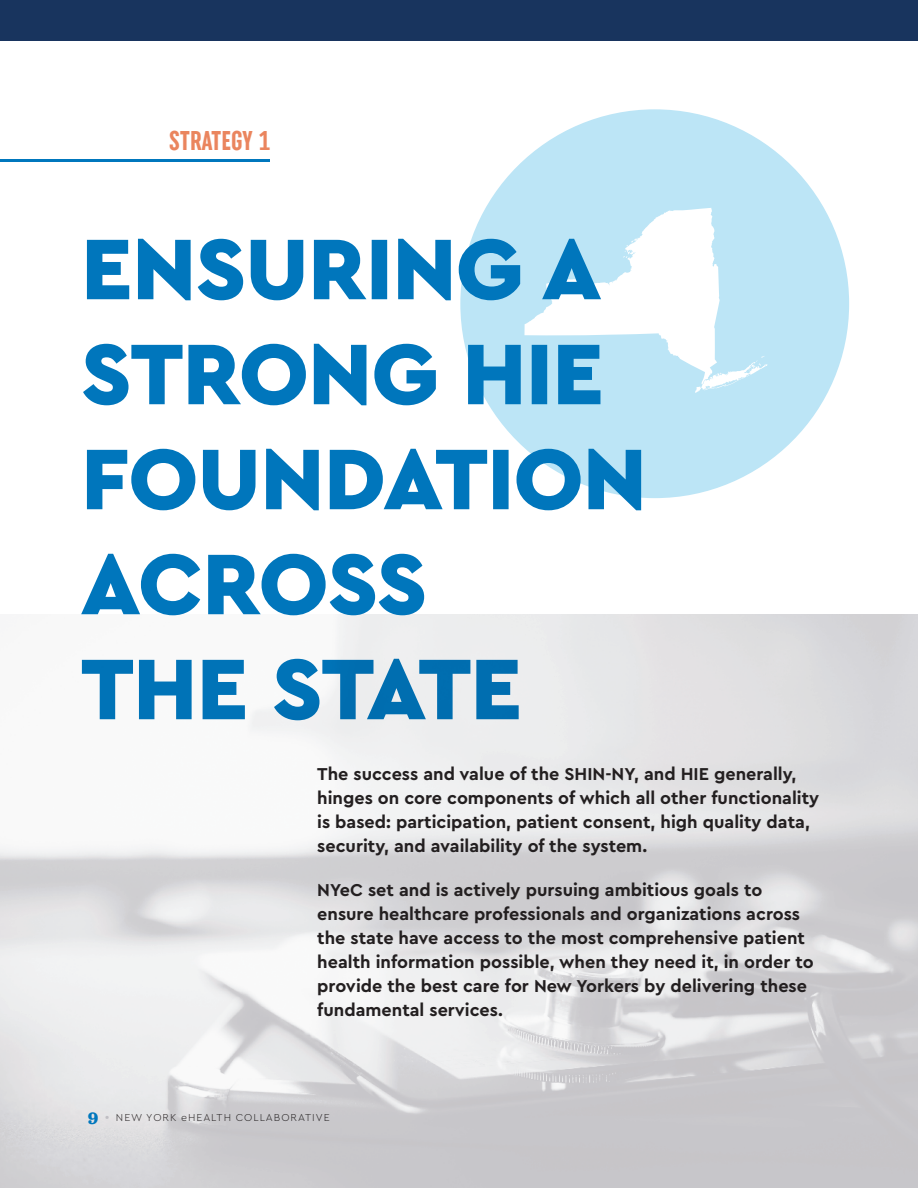
<style>
.page{position:relative;width:918px;height:1188px;background:#fff}
.page>*{position:absolute;margin:0;border:0;box-sizing:border-box;transform-origin:0 0}
.t1{font:27px "Uniform Extra Condensed 3";letter-spacing:.01em;color:#ea855e}
.t2{font:700 18px/24px "Cera GR";color:#231f20}
.t3{font:300 10.5px "Cera GR";letter-spacing:.095em;color:#231f20}
.s1{font-family:"Sentinel";font-weight:900;font-size:18px;color:#0077bd}
.s2{font-size:13.5px;color:#bfbec3}
</style>
<div class="page">
<div style="left:0;top:0;width:918px;height:40px;background:#18345e"></div>
<hr style="left:0;top:159px;width:270px;height:3px;background:#0077bd">
<div style="left:460px;top:109px;width:389px;height:389px;background:#bce5f6;border-radius:50%"></div>
<svg style="left:569px;top:208px;width:198px;height:185px"></svg>
<svg style="left:81px;top:239px;width:560px;height:376px"></svg>
<svg style="left:82px;top:659px;width:437px;height:61px"></svg>
<h1 class="t1" style="left:169px;top:125px;width:102px">STRATEGY 1</h1>
<p class="t2" style="left:317px;top:762px;width:504px">The success and value of the SHIN-NY, and HIE generally, hinges on core components of which all other functionality is based: participation, patient consent, high quality data, security, and availability of the system.</p>
<p class="t2" style="left:317px;top:878px;width:498px">NYeC set and is actively pursuing ambitious goals to ensure healthcare professionals and organizations across the state have access to the most comprehensive patient health information possible, when they need it, in order to provide the best care for New Yorkers by delivering these fundamental services.</p>
<p class="t3" style="left:88px;top:1112px;width:244px"><span class="s1">9</span> <span class="s2">•</span> NEW YORK eHEALTH COLLABORATIVE</p>
</div>
